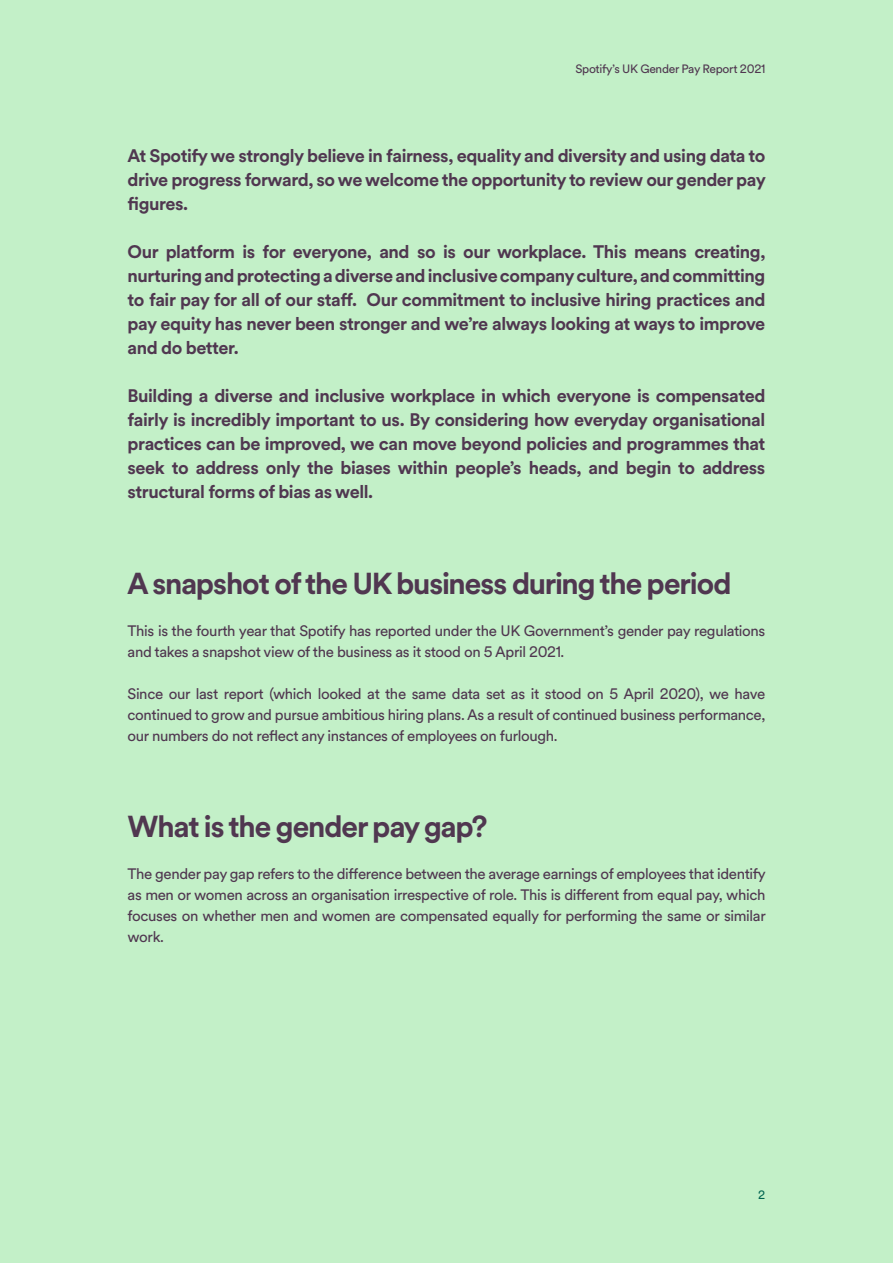
<style>
.page{position:relative;width:893px;height:1263px;background:#c3f0c8}
.page>*{position:absolute;margin:0;border:0;box-sizing:border-box;transform-origin:0 0}
.t1{font:700 30px "Circular Spotify Head";letter-spacing:-.025em;color:#503750}
.t2{font:700 18px/24px "Circular Spotify Text";letter-spacing:-.025em;color:#503750;text-align:justify}
.t3{font:15px/21px "Circular Spotify Text";letter-spacing:-.025em;color:#503750;text-align:justify}
.t4{font:12px "Circular Spotify Text";letter-spacing:-.025em;color:#503750}
.t5{font:12px "Circular Spotify Text";color:#006450}
</style>
<div class="page">
<p class="t4" style="left:575px;top:60px;width:191px">Spotify’s UK Gender Pay Report 2021</p>
<p class="t2" style="left:128px;top:144px;width:640px">At Spotify we strongly believe in fairness, equality and diversity and using data to drive progress forward, so we welcome the opportunity to review our gender pay figures.</p>
<p class="t2" style="left:128px;top:240px;width:639px">Our platform is for everyone, and so is our workplace. This means creating, nurturing and protecting a diverse and inclusive company culture, and committing to fair pay for all of our staff. Our commitment to inclusive hiring practices and pay equity has never been stronger and we’re always looking at ways to improve and do better.</p>
<p class="t2" style="left:128px;top:384px;width:639px">Building a diverse and inclusive workplace in which everyone is compensated fairly is incredibly important to us. By considering how everyday organisational practices can be improved, we can move beyond policies and programmes that seek to address only the biases within people’s heads, and begin to address structural forms of bias as well.</p>
<h1 class="t1" style="left:128px;top:563px;width:605px">A snapshot of the UK business during the period</h1>
<p class="t3" style="left:128px;top:621px;width:639px">This is the fourth year that Spotify has reported under the UK Government’s gender pay regulations and takes a snapshot view of the business as it stood on 5 April 2021.</p>
<p class="t3" style="left:128px;top:684px;width:639px">Since our last report (which looked at the same data set as it stood on 5 April 2020), we have continued to grow and pursue ambitious hiring plans. As a result of continued business performance, our numbers do not reflect any instances of employees on furlough.</p>
<h1 class="t1" style="left:128px;top:806px;width:361px">What is the gender pay gap?</h1>
<p class="t3" style="left:128px;top:864px;width:640px">The gender pay gap refers to the difference between the average earnings of employees that identify as men or women across an organisation irrespective of role. This is different from equal pay, which focuses on whether men and women are compensated equally for performing the same or similar work.</p>
<p class="t5" style="left:758px;top:1187px;width:9px">2</p>
</div>
